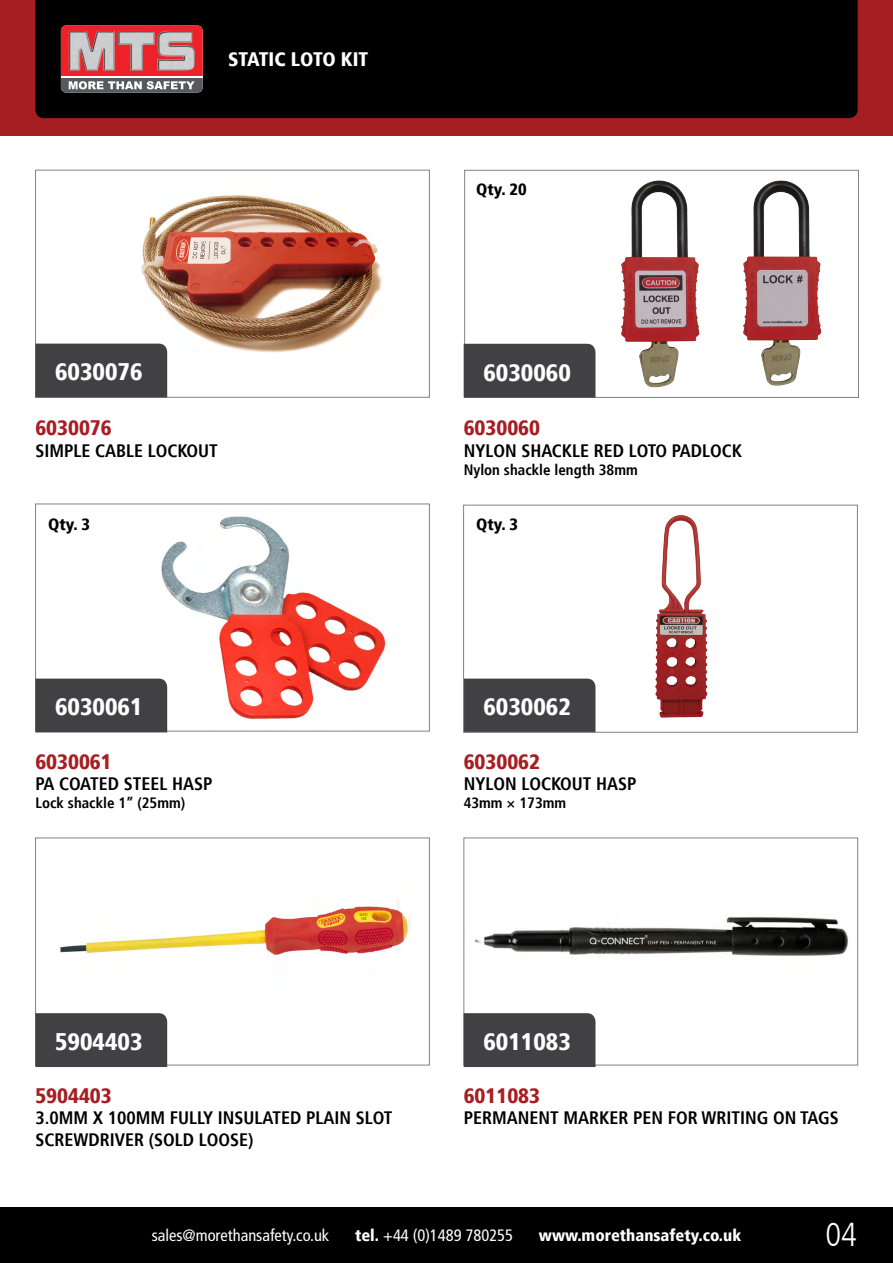
<style>
.page{position:relative;width:893px;height:1263px;background:#fff}
.page>*{position:absolute;margin:0;border:0;box-sizing:border-box;transform-origin:0 0}
.t1{font:300 condensed 33px "Frutiger LT";color:#fff}
.t2{font:900 condensed 24px "Frutiger";color:#fff}
.t3{font:900 condensed 21px "Frutiger";color:#a71e22}
.t4{font:900 condensed 19.5px "Frutiger";color:#fff}
.t5{font:700 condensed 18px/21.6px "Frutiger";color:#000}
.t6{font:condensed 16.5px "Frutiger LT";color:#fff}
.t7{font:900 condensed 16.5px "Frutiger";color:#fff}
.t8{font:900 condensed 16.5px "Frutiger";color:#000}
.t9{font:700 condensed 15px "Frutiger";color:#000}
.s1{font-family:"Frutiger";font-weight:900}
</style>
<div class="page">
<div style="left:0;top:0;width:893px;height:136px;background:#a71e22"></div>
<div style="left:0;top:1208px;width:893px;height:55px;background:#000"></div>
<div style="left:35px;top:0;width:823px;height:118px;background:#000"></div>
<svg style="left:61px;top:26px;width:142px;height:67px;background:#b95255"></svg>
<img style="left:118px;top:31px;width:37px;height:40px">
<img style="left:157px;top:31px;width:38px;height:40px">
<img style="left:69px;top:31px;width:46px;height:40px">
<hr style="left:61px;top:76px;width:142px;height:2px;background:#fff">
<img style="left:577px;top:180px;width:123px;height:216px">
<div style="left:464px;top:170px;width:395px;height:228px;border:1px solid #808285"></div>
<img style="left:83px;top:516px;width:303px;height:213px">
<div style="left:35px;top:504px;width:395px;height:227px;border:1px solid #808285"></div>
<img style="left:110px;top:195px;width:272px;height:200px">
<div style="left:35px;top:170px;width:395px;height:227px;border:1px solid #808285"></div>
<div style="left:35px;top:344px;width:132px;height:53px;background:#414042"></div>
<div style="left:464px;top:344px;width:131px;height:54px;background:#414042"></div>
<div style="left:35px;top:679px;width:132px;height:53px;background:#414042"></div>
<div style="left:465px;top:679px;width:130px;height:51px;background:#414042"></div>
<img style="left:60px;top:902px;width:350px;height:161px">
<div style="left:35px;top:838px;width:395px;height:227px;border:1px solid #808285"></div>
<div style="left:35px;top:1013px;width:132px;height:54px;background:#414042"></div>
<img style="left:474px;top:916px;width:374px;height:40px">
<div style="left:464px;top:1013px;width:131px;height:54px;background:#414042"></div>
<img style="left:743px;top:180px;width:79px;height:206px">
<img style="left:655px;top:515px;width:53px;height:203px">
<div style="left:463px;top:505px;width:395px;height:227px;border:1px solid #808285"></div>
<p class="t4" style="left:228px;top:48px;width:142px">STATIC LOTO KIT</p>
<p class="t8" style="left:476px;top:180px;width:52px">Qty. 20</p>
<h2 class="t2" style="left:55px;top:358px;width:89px">6030076</h2>
<h2 class="t2" style="left:483px;top:358px;width:89px">6030060</h2>
<p class="t3" style="left:35px;top:415px;width:78px">6030076</p>
<p class="t5" style="left:35px;top:440px;width:184px">SIMPLE CABLE LOCKOUT</p>
<p class="t3" style="left:464px;top:415px;width:78px">6030060</p>
<p class="t5" style="left:464px;top:440px;width:280px">NYLON SHACKLE RED LOTO PADLOCK</p>
<p class="t9" style="left:464px;top:461px;width:176px">Nylon shackle length 38mm</p>
<p class="t8" style="left:48px;top:514px;width:43px">Qty. 3</p>
<p class="t8" style="left:476px;top:514px;width:43px">Qty. 3</p>
<h2 class="t2" style="left:55px;top:692px;width:89px">6030061</h2>
<p class="t3" style="left:35px;top:749px;width:78px">6030061</p>
<p class="t5" style="left:35px;top:773px;width:179px">PA COATED STEEL HASP</p>
<p class="t9" style="left:35px;top:794px;width:151px">Lock shackle 1” (25mm)</p>
<h2 class="t2" style="left:483px;top:692px;width:89px">6030062</h2>
<p class="t3" style="left:464px;top:749px;width:78px">6030062</p>
<p class="t5" style="left:464px;top:773px;width:174px">NYLON LOCKOUT HASP</p>
<p class="t9" style="left:464px;top:794px;width:104px">43mm × 173mm</p>
<h2 class="t2" style="left:55px;top:1027px;width:89px">5904403</h2>
<p class="t3" style="left:35px;top:1083px;width:78px">5904403</p>
<p class="t5" style="left:35px;top:1107px;width:359px">3.0MM X 100MM FULLY INSULATED PLAIN SLOT<br>SCREWDRIVER (SOLD LOOSE)</p>
<h2 class="t2" style="left:483px;top:1027px;width:89px">6011083</h2>
<p class="t3" style="left:464px;top:1083px;width:78px">6011083</p>
<p class="t5" style="left:464px;top:1107px;width:376px">PERMANENT MARKER PEN FOR WRITING ON TAGS</p>
<p class="t6" style="left:152px;top:1226px;width:179px">sales@morethansafety.co.uk</p>
<p class="t6" style="left:355px;top:1226px;width:160px"><span class="s1">tel.</span> +44 (0)1489 780255</p>
<p class="t7" style="left:539px;top:1225px;width:204px">www.morethansafety.co.uk</p>
<h1 class="t1" style="left:825px;top:1216px;width:33px">04</h1>
</div>
